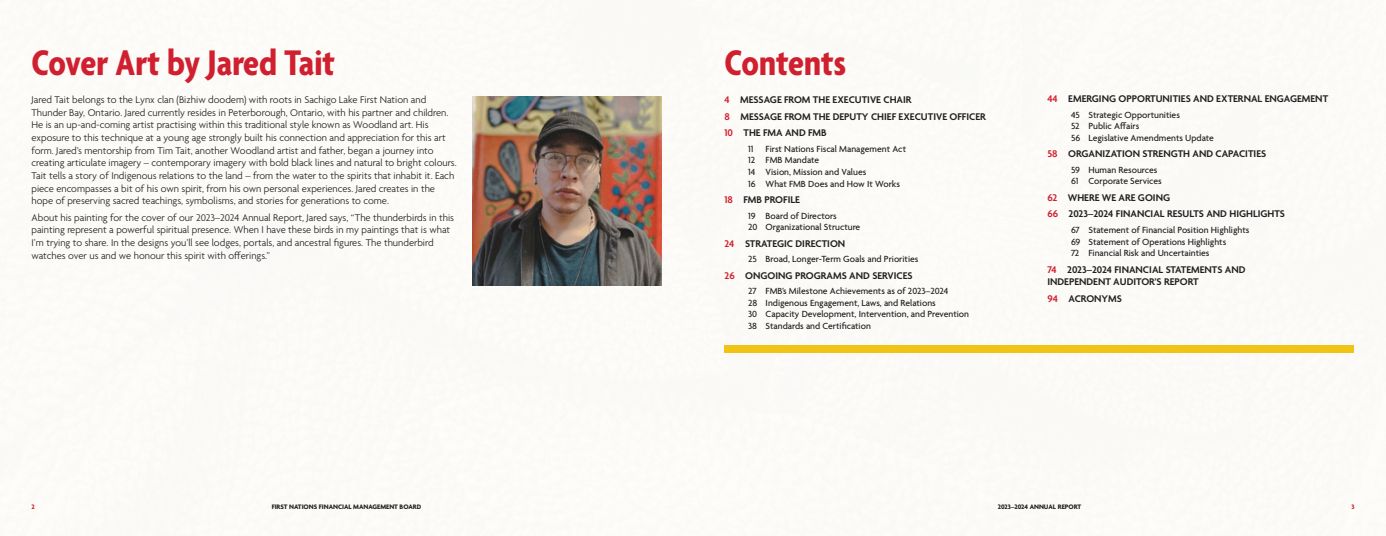
<style>
.page{position:relative;width:1386px;height:536px;background:#fff}
.page>*{position:absolute;margin:0;border:0;box-sizing:border-box;transform-origin:0 0}
.TOC_Main_Title__no_TOC{font:700 condensed 38.5px "Agenda";color:#d0202f}
.TOC_page3_title{font:700 condensed 38.5px "Agenda";color:#d0202f}
.t1{font:300 10.5px/12.6px "Agenda";color:#231f20}
.t2{font:600 10.5px/12.6px "Agenda";color:#231f20}
.t3{font:500 9.62px "Agenda";color:#231f20}
.t4{font:700 7px "Agenda";color:#231f20}
.t5{font:700 7px "Agenda";color:#d0202f}
.s1{color:#d0202f}
</style>
<div class="page">
<div style="left:724px;top:344px;width:630px;height:8px;background:#f1c315"></div>
<img style="left:472px;top:96px;width:190px;height:189px">
<p class="TOC_Main_Title__no_TOC" style="left:32px;top:42px;width:305px">Cover Art by Jared Tait</p>
<p class="t1" style="left:32px;top:94px;width:427px">Jared Tait belongs to the Lynx clan (Bizhiw doodem) with roots in Sachigo Lake First Nation and Thunder Bay, Ontario. Jared currently resides in Peterborough, Ontario, with his partner and children.<br>He is an up-and-coming artist practising within this traditional style known as Woodland art. His exposure to this technique at a young age strongly built his connection and appreciation for this art form. Jared’s mentorship from Tim Tait, another Woodland artist and father, began a journey into creating articulate imagery – contemporary imagery with bold black lines and natural to bright colours.<br>Tait tells a story of Indigenous relations to the land – from the water to the spirits that inhabit it. Each piece encompasses a bit of his own spirit, from his own personal experiences. Jared creates in the hope of preserving sacred teachings, symbolisms, and stories for generations to come.</p>
<p class="t1" style="left:32px;top:211px;width:424px">About his painting for the cover of our 2023–2024 Annual Report, Jared says, “The thunderbirds in this painting represent a powerful spiritual presence. When I have these birds in my paintings that is what I’m trying to share. In the designs you’ll see lodges, portals, and ancestral figures. The thunderbird watches over us and we honour this spirit with offerings.”</p>
<p class="TOC_page3_title" style="left:724px;top:42px;width:123px">Contents</p>
<p class="t2" style="left:724px;top:94px;width:189px"><span class="s1">4</span> MESSAGE FROM THE EXECUTIVE CHAIR</p>
<p class="t2" style="left:724px;top:111px;width:263px"><span class="s1">8</span> MESSAGE FROM THE DEPUTY CHIEF EXECUTIVE OFFICER</p>
<p class="t2" style="left:724px;top:127px;width:104px"><span class="s1">10</span> THE FMA AND FMB</p>
<p class="t3" style="left:748px;top:143px;width:7px">11</p>
<p class="t3" style="left:766px;top:143px;width:142px">First Nations Fiscal Management Act</p>
<p class="t3" style="left:748px;top:155px;width:73px">12 FMB Mandate</p>
<p class="t3" style="left:748px;top:167px;width:120px">14 Vision, Mission and Values</p>
<p class="t3" style="left:748px;top:178px;width:153px">16 What FMB Does and How It Works</p>
<p class="t2" style="left:724px;top:194px;width:77px"><span class="s1">18</span> FMB PROFILE</p>
<p class="t3" style="left:748px;top:210px;width:90px">19 Board of Directors</p>
<p class="t3" style="left:748px;top:222px;width:114px">20 Organizational Structure</p>
<p class="t2" style="left:724px;top:237px;width:122px"><span class="s1">24</span> STRATEGIC DIRECTION</p>
<p class="t3" style="left:748px;top:254px;width:172px">25 Broad, Longer-Term Goals and Priorities</p>
<p class="t2" style="left:724px;top:269px;width:190px"><span class="s1">26</span> ONGOING PROGRAMS AND SERVICES</p>
<p class="t3" style="left:748px;top:286px;width:202px">27 FMB’s Milestone Achievements as of 2023–2024</p>
<p class="t3" style="left:748px;top:297px;width:189px">28 Indigenous Engagement, Laws, and Relations</p>
<p class="t3" style="left:748px;top:309px;width:223px">30 Capacity Development, Intervention, and Prevention</p>
<p class="t3" style="left:748px;top:320px;width:124px">38 Standards and Certification</p>
<p class="t2" style="left:1047px;top:93px;width:282px"><span class="s1">44</span> EMERGING OPPORTUNITIES AND EXTERNAL ENGAGEMENT</p>
<p class="t3" style="left:1071px;top:109px;width:110px">45 Strategic Opportunities</p>
<p class="t3" style="left:1071px;top:121px;width:70px">52 Public Affairs</p>
<p class="t3" style="left:1071px;top:132px;width:144px">56 Legislative Amendments Update</p>
<p class="t2" style="left:1047px;top:148px;width:220px"><span class="s1">58</span> ORGANIZATION STRENGTH AND CAPACITIES</p>
<p class="t3" style="left:1071px;top:164px;width:88px">59 Human Resources</p>
<p class="t3" style="left:1071px;top:176px;width:92px">61 Corporate Services</p>
<p class="t2" style="left:1047px;top:192px;width:124px"><span class="s1">62</span> WHERE WE ARE GOING</p>
<p class="t2" style="left:1047px;top:208px;width:239px"><span class="s1">66</span> 2023–2024 FINANCIAL RESULTS AND HIGHLIGHTS</p>
<p class="t3" style="left:1071px;top:224px;width:180px">67 Statement of Financial Position Highlights</p>
<p class="t3" style="left:1071px;top:236px;width:157px">69 Statement of Operations Highlights</p>
<p class="t3" style="left:1071px;top:248px;width:140px">72 Financial Risk and Uncertainties</p>
<p class="t2" style="left:1047px;top:263px;width:200px"><span class="s1">74</span> 2023–2024 FINANCIAL STATEMENTS AND<br>INDEPENDENT AUDITOR’S REPORT</p>
<p class="t2" style="left:1047px;top:292px;width:76px"><span class="s1">94</span> ACRONYMS</p>
<p class="t5" style="left:32px;top:503px;width:5px">2</p>
<p class="t4" style="left:272px;top:503px;width:151px">FIRST NATIONS FINANCIAL MANAGEMENT BOARD</p>
<p class="t4" style="left:998px;top:503px;width:85px">2023–2024 ANNUAL REPORT</p>
<p class="t5" style="left:1351px;top:503px;width:5px">3</p>
</div>
